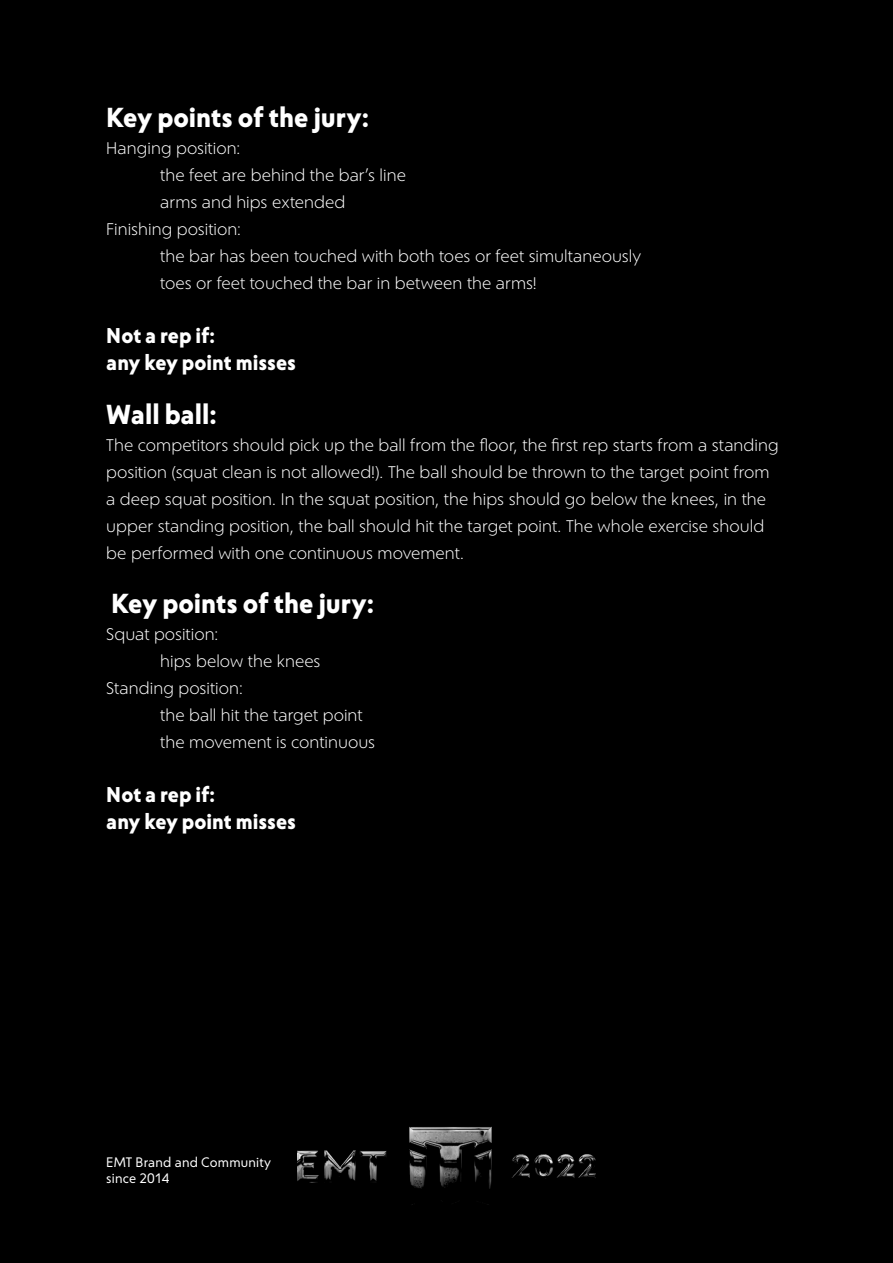
<style>
.page{position:relative;width:893px;height:1263px;background:#fff}
.page>*{position:absolute;margin:0;border:0;box-sizing:border-box;transform-origin:0 0}
.t1{font:700 27px "Corsica MX";color:#fff}
.t2{font:700 21px/27px "Corsica MX";color:#fff}
.t3{font:16.5px/27px "Corsica LX";color:#fff}
.t4{font:13.5px/16.2px "Corsica MX";letter-spacing:.01em;color:#fff}
</style>
<div class="page">
<div style="left:1px;top:1px;width:891px;height:1261px;background:#000"></div>
<img style="left:298px;top:1127px;width:297px;height:78px">
<h1 class="t1" style="left:106px;top:101px;width:265px">Key points of the jury:</h1>
<p class="t3" style="left:106px;top:135px;width:136px">Hanging position:</p>
<p class="t3" style="left:160px;top:162px;width:247px">the feet are behind the bar’s line</p>
<p class="t3" style="left:160px;top:189px;width:187px">arms and hips extended</p>
<p class="t3" style="left:106px;top:216px;width:137px">Finishing position:</p>
<p class="t3" style="left:160px;top:243px;width:482px">the bar has been touched with both toes or feet simultaneously</p>
<p class="t3" style="left:160px;top:270px;width:378px">toes or feet touched the bar in between the arms!</p>
<p class="t2" style="left:106px;top:322px;width:191px">Not a rep if:<br>any key point misses</p>
<h1 class="t1" style="left:106px;top:398px;width:112px">Wall ball:</h1>
<p class="t3" style="left:106px;top:432px;width:674px">The competitors should pick up the ball from the floor, the first rep starts from a standing position (squat clean is not allowed!). The ball should be thrown to the target point from a deep squat position. In the squat position, the hips should go below the knees, in the upper standing position, the ball should hit the target point. The whole exercise should be performed with one continuous movement.</p>
<h1 class="t1" style="left:111px;top:587px;width:265px">Key points of the jury:</h1>
<p class="t3" style="left:106px;top:621px;width:114px">Squat position:</p>
<p class="t3" style="left:160px;top:648px;width:162px">hips below the knees</p>
<p class="t3" style="left:106px;top:675px;width:138px">Standing position:</p>
<p class="t3" style="left:160px;top:702px;width:204px">the ball hit the target point</p>
<p class="t3" style="left:160px;top:729px;width:216px">the movement is continuous</p>
<p class="t2" style="left:106px;top:781px;width:191px">Not a rep if:<br>any key point misses</p>
<p class="t4" style="left:106px;top:1154px;width:166px">EMT Brand and Community since 2014</p>
</div>
